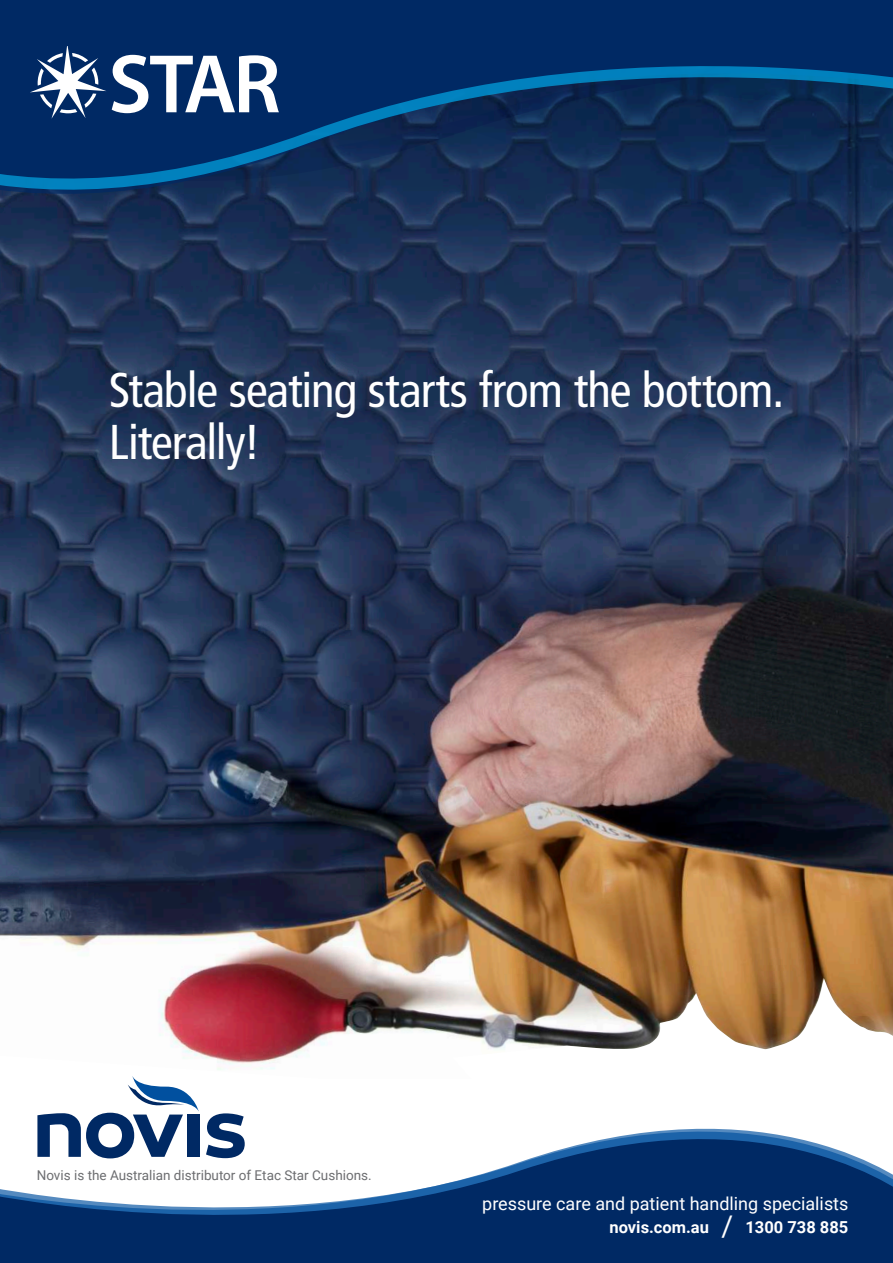
<style>
.page{position:relative;width:893px;height:1263px;background:#fff}
.page>*{position:absolute;margin:0;border:0;box-sizing:border-box;transform-origin:0 0}
.t1{font:condensed 48.9px/52.8px "Frutiger LT Pro";letter-spacing:-.02em;color:#fff}
.t2{font:18px "Roboto";color:#fff}
.t3{font:700 16.5px "Roboto";color:#fff}
.t4{font:13.5px "Roboto";color:#6c6d70}
.s1{font-weight:400;font-size:28.5px}
</style>
<div class="page">
<svg style="left:0;top:1128px;width:893px;height:135px;fill:#002964"></svg>
<img style="left:0;top:357px;width:893px;height:713px">
<img style="left:452px;top:978px;width:441px;height:92px">
<svg style="left:0;top:307px;width:893px;height:50px;background:#213457"></svg>
<svg style="left:0;top:258px;width:893px;height:49px;background:#1f3356"></svg>
<svg style="left:0;top:0;width:893px;height:258px;background:#0c2f5e"></svg>
<div style="left:188px;top:1114px;width:12px;height:43px;background:#002964"></div>
<svg style="left:206px;top:1113px;width:39px;height:45px"></svg>
<svg style="left:37px;top:1076px;width:162px;height:82px"></svg>
<svg style="left:112px;top:55px;width:167px;height:58px"></svg>
<svg style="left:30px;top:47px;width:76px;height:72px"></svg>
<h1 class="t1" style="left:109px;top:364px;width:677px">Stable seating starts from the bottom.<br>Literally!</h1>
<p class="t4" style="left:37px;top:1165px;width:336px">Novis is the Australian distributor of Etac Star Cushions.</p>
<h2 class="t2" style="left:482px;top:1191px;width:368px">pressure care and patient handling specialists</h2>
<p class="t3" style="left:609px;top:1216px;width:240px">novis.com.au <span class="s1">/</span> 1300 738 885</p>
</div>
